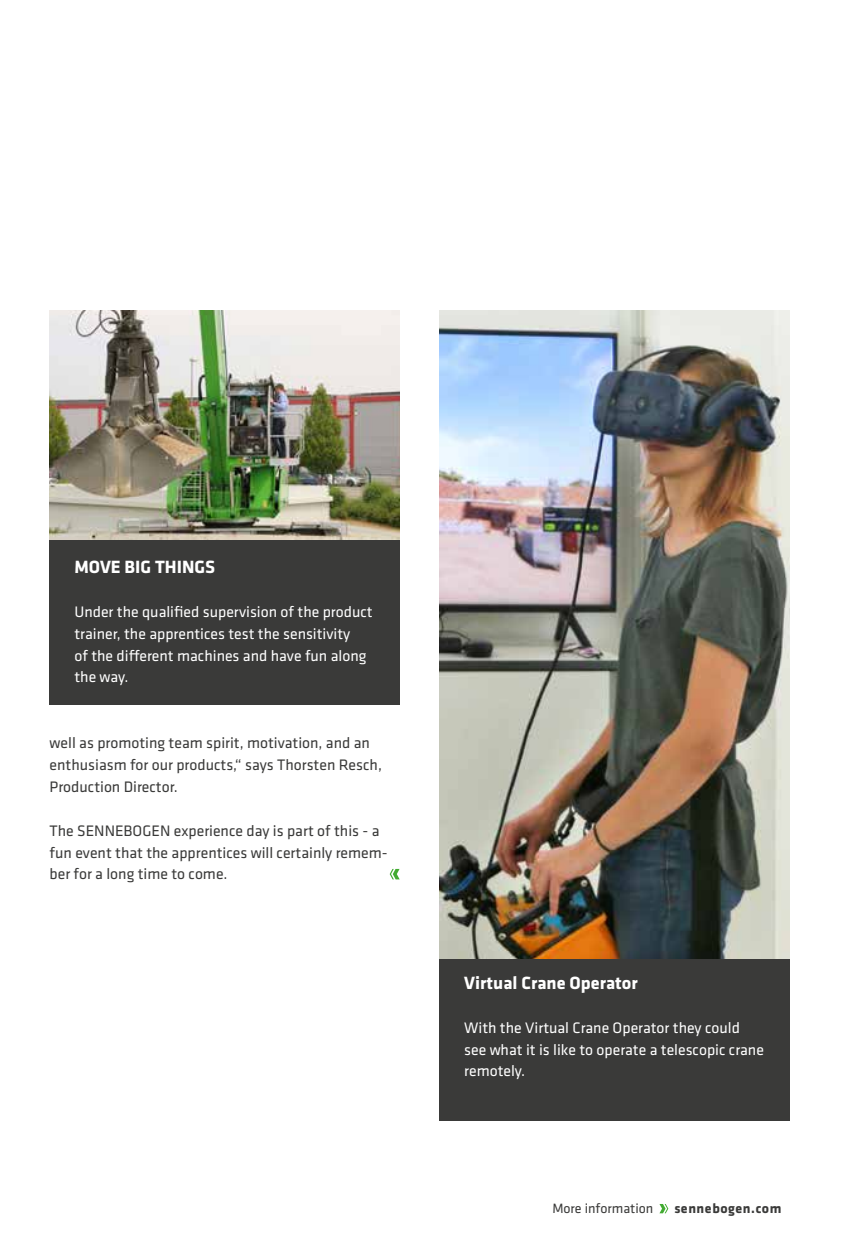
<style>
.page{position:relative;width:849px;height:1246px;background:#fff}
.page>*{position:absolute;margin:0;border:0;box-sizing:border-box;transform-origin:0 0}
.t1{font:700 18.38px "Klavika Basic";color:#fff}
.t2{font:15.75px/21.9px "Klavika Basic";color:#3a3a39}
.t3{font:15.75px/21.9px "Klavika Basic";color:#fff}
.t4{font:14px "Klavika Basic";color:#3a3a39}
.t5{font:700 14px "Klavika Basic";letter-spacing:.04em;color:#3a3a39}
</style>
<div class="page">
<div style="left:50px;top:529px;width:349px;height:175px;background:#3a3a39"></div>
<div style="left:439px;top:944px;width:350px;height:175px;background:#3a3a39"></div>
<img style="left:439px;top:310px;width:350px;height:648px">
<img style="left:50px;top:310px;width:349px;height:230px">
<svg style="left:389px;top:868px;width:10px;height:11px"></svg>
<svg style="left:659px;top:1204px;width:9px;height:8px"></svg>
<p class="t1" style="left:74px;top:553px;width:142px">MOVE BIG THINGS</p>
<p class="t3" style="left:74px;top:600px;width:299px">Under the qualified supervision of the product trainer, the apprentices test the sensitivity<br>of the different machines and have fun along the way.</p>
<p class="t2" style="left:50px;top:731px;width:334px">well as promoting team spirit, motivation, and an enthusiasm for our products,“ says Thorsten Resch,<br>Production Director.</p>
<p class="t2" style="left:50px;top:818px;width:339px">The SENNEBOGEN experience day is part of this - a fun event that the apprentices will certainly remem&shy;ber for a long time to come.</p>
<p class="t1" style="left:464px;top:969px;width:175px">Virtual Crane Operator</p>
<p class="t3" style="left:464px;top:1015px;width:301px">With the Virtual Crane Operator they could see what it is like to operate a telescopic crane remotely.</p>
<p class="t4" style="left:552px;top:1199px;width:103px">More information</p>
<p class="t5" style="left:674px;top:1198px;width:109px">sennebogen.com</p>
</div>
